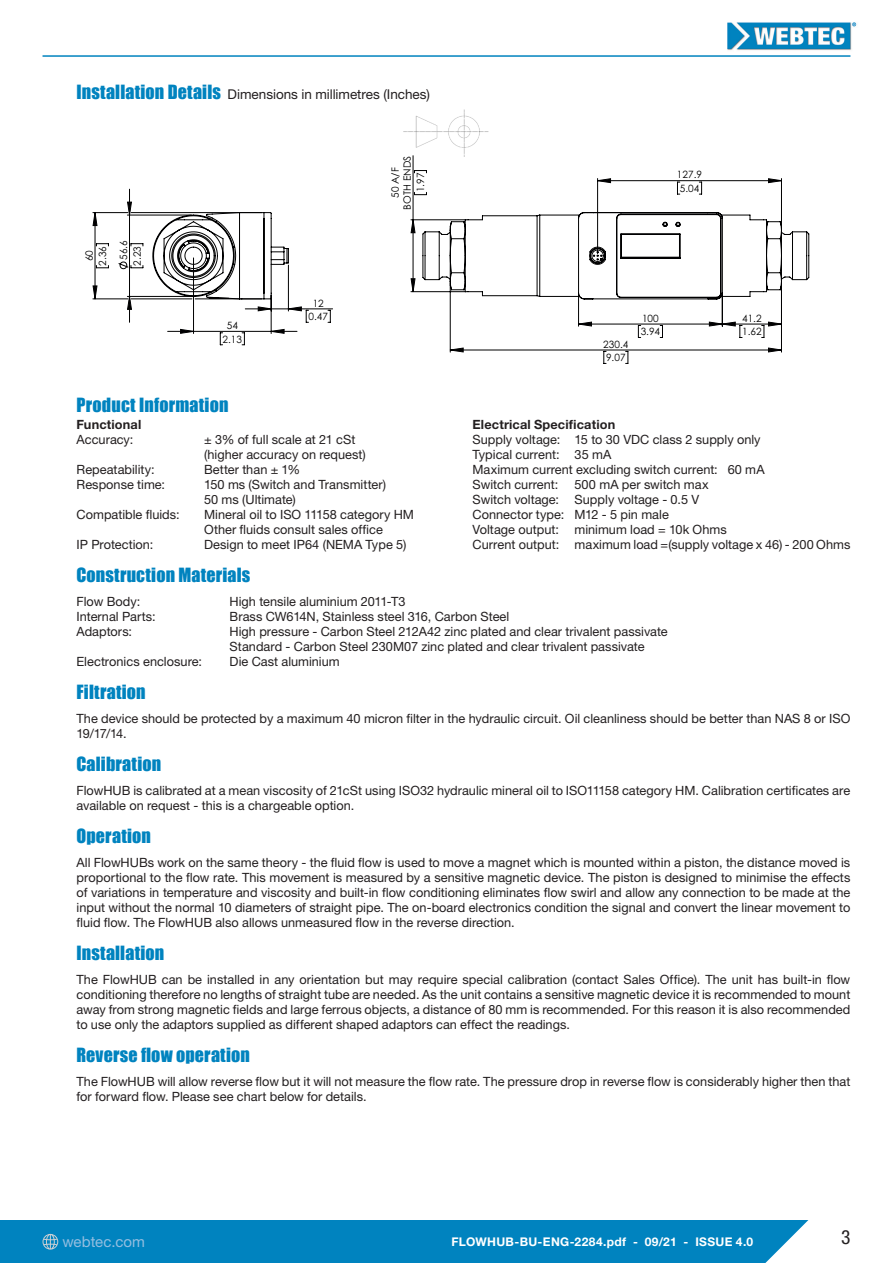
<style>
.page{position:relative;width:893px;height:1263px;background:#fff}
.page>*{position:absolute;margin:0;border:0;box-sizing:border-box;transform-origin:0 0}
.t1{font:condensed 19.5px "Helvetica Neue LT Std";color:#231f20}
.Specifications_headi{font:18px "Impact";letter-spacing:.01em;color:#0083bf}
.t2{font:15px "Helvetica Neue LT Std";letter-spacing:.005em;color:#94bee0}
.Specifications_headi-2{font:13.5px "Helvetica Neue LT Std";color:#231f20}
.Specifications_text{font:12.75px/15px "Helvetica Neue LT Std";color:#231f20}
.Specifications_text-2{font:700 12.75px "Helvetica Neue LT Std";letter-spacing:.01em;color:#231f20}
.t3{font:700 12px "Helvetica Neue LT Std";letter-spacing:.025em;color:#fff}
.t4{font:10.05px/13.5px "Century Gothic";color:#000001;text-align:center}
.s1{font-family:"Impact";font-size:18px;color:#0083bf}
</style>
<div class="page">
<img style="left:727px;top:22px;width:130px;height:28px">
<hr style="left:43px;top:55px;width:807px;height:2px;background:#0083bf">
<div style="left:0;top:1220px;width:893px;height:43px;background:#0083bf"></div>
<svg style="left:765px;top:1220px;width:128px;height:43px"></svg>
<svg style="left:43px;top:1234px;width:15px;height:15px"></svg>
<img style="left:403px;top:109px;width:86px;height:48px">
<svg style="left:328px;top:310px;width:3px;height:13px"></svg>
<hr style="left:288px;top:309px;width:45px;height:1px;background:#000001">
<hr style="left:781px;top:179px;width:1px;height:49px;background:#000001">
<svg style="left:603px;top:352px;width:3px;height:12px"></svg>
<svg style="left:626px;top:352px;width:3px;height:12px"></svg>
<hr style="left:781px;top:283px;width:1px;height:69px;background:#000001">
<hr style="left:131px;top:212px;width:131px;height:1px;background:#000001">
<hr style="left:93px;top:212px;width:35px;height:1px;background:#000001">
<hr style="left:195px;top:299px;width:67px;height:1px;background:#000001">
<hr style="left:131px;top:299px;width:61px;height:1px;background:#000001">
<hr style="left:93px;top:299px;width:35px;height:1px;background:#000001">
<hr style="left:127px;top:215px;width:64px;height:1px;background:#000001">
<hr style="left:127px;top:296px;width:64px;height:1px;background:#000001">
<svg style="left:414px;top:192px;width:13px;height:3px"></svg>
<svg style="left:414px;top:170px;width:13px;height:3px"></svg>
<hr style="left:413px;top:156px;width:1px;height:64px;background:#000001">
<hr style="left:193px;top:258px;width:1px;height:75px;background:#000001">
<hr style="left:271px;top:295px;width:1px;height:38px;background:#000001">
<svg style="left:245px;top:299px;width:63px;height:24px"></svg>
<svg style="left:450px;top:179px;width:331px;height:173px"></svg>
<svg style="left:579px;top:322px;width:202px;height:16px"></svg>
<svg style="left:93px;top:213px;width:16px;height:86px"></svg>
<svg style="left:118px;top:189px;width:26px;height:133px"></svg>
<svg style="left:168px;top:329px;width:129px;height:16px"></svg>
<svg style="left:152px;top:212px;width:657px;height:87px"></svg>
<p class="Specifications_headi-2" style="left:77px;top:86px;width:355px"><span class="s1">Installation Details</span> Dimensions in millimetres (Inches)</p>
<p class="t4" style="left:82px;top:265px;width:21px;rotate:-90deg">60<br>2.36</p>
<p class="t4" style="left:117px;top:265px;width:27px;rotate:-90deg">56.6<br>2.23</p>
<p class="t4" style="left:223px;top:319px;width:21px">54<br>2.13</p>
<p class="t4" style="left:308px;top:296px;width:21px">12<br>0.47</p>
<p class="t4" style="left:389px;top:209px;width:55px;line-height:12px;rotate:-90deg">50 A/F<br>BOTH ENDS</p>
<p class="t4" style="left:414px;top:192px;width:21px;rotate:-90deg">1.97</p>
<p class="Specifications_headi" style="left:77px;top:391px;width:153px">Product Information</p>
<p class="Specifications_text-2" style="left:77px;top:416px;width:66px">Functional</p>
<p class="Specifications_text" style="left:77px;top:432px;width:58px">Accuracy:</p>
<p class="Specifications_text" style="left:204px;top:432px;width:153px">± 3% of full scale at 21 cSt</p>
<p class="Specifications_text" style="left:204px;top:447px;width:163px">(higher accuracy on request)</p>
<p class="Specifications_text" style="left:77px;top:462px;width:80px">Repeatability:</p>
<p class="Specifications_text" style="left:204px;top:462px;width:98px">Better than ± 1%</p>
<p class="Specifications_text" style="left:77px;top:477px;width:90px">Response time:</p>
<p class="Specifications_text" style="left:204px;top:477px;width:183px">150 ms (Switch and Transmitter)</p>
<p class="Specifications_text" style="left:204px;top:492px;width:93px">50 ms (Ultimate)</p>
<p class="Specifications_text" style="left:77px;top:507px;width:104px">Compatible fluids:</p>
<p class="Specifications_text" style="left:204px;top:507px;width:211px">Mineral oil to ISO 11158 category HM</p>
<p class="Specifications_text" style="left:204px;top:522px;width:180px">Other fluids consult sales office</p>
<p class="Specifications_text" style="left:77px;top:537px;width:78px">IP Protection:</p>
<p class="Specifications_text" style="left:204px;top:537px;width:204px">Design to meet IP64 (NEMA Type 5)</p>
<p class="t4" style="left:677px;top:168px;width:27px;text-align:left">127.9<br>5.04</p>
<p class="t4" style="left:603px;top:337px;width:27px;text-align:left">230.4<br>9.07</p>
<p class="t4" style="left:641px;top:311px;width:21px;text-align:left">100<br>3.94</p>
<p class="t4" style="left:742px;top:311px;width:21px;text-align:left">41.2<br>1.62</p>
<p class="Specifications_text-2" style="left:472px;top:416px;width:144px">Electrical Specification</p>
<p class="Specifications_text" style="left:472px;top:432px;width:290px">Supply voltage: 15 to 30 VDC class 2 supply only</p>
<p class="Specifications_text" style="left:472px;top:447px;width:140px">Typical current: 35 mA</p>
<p class="Specifications_text" style="left:472px;top:462px;width:294px">Maximum current excluding switch current: 60 mA</p>
<p class="Specifications_text" style="left:472px;top:477px;width:87px">Switch current:</p>
<p class="Specifications_text" style="left:575px;top:477px;width:135px">500 mA per switch max</p>
<p class="Specifications_text" style="left:472px;top:492px;width:228px">Switch voltage: Supply voltage - 0.5 V</p>
<p class="Specifications_text" style="left:472px;top:507px;width:198px">Connector type: M12 - 5 pin male</p>
<p class="Specifications_text" style="left:472px;top:522px;width:256px">Voltage output: minimum load = 10k Ohms</p>
<p class="Specifications_text" style="left:472px;top:537px;width:379px">Current output: maximum load =(supply voltage x 46) - 200 Ohms</p>
<p class="Specifications_headi" style="left:77px;top:561px;width:175px">Construction Materials</p>
<p class="Specifications_text" style="left:77px;top:594px;width:65px">Flow Body:</p>
<p class="Specifications_text" style="left:230px;top:594px;width:177px">High tensile aluminium 2011-T3</p>
<p class="Specifications_text" style="left:77px;top:609px;width:81px">Internal Parts:</p>
<p class="Specifications_text" style="left:230px;top:609px;width:281px">Brass CW614N, Stainless steel 316, Carbon Steel</p>
<p class="Specifications_text" style="left:77px;top:624px;width:57px">Adaptors:</p>
<p class="Specifications_text" style="left:230px;top:624px;width:440px">High pressure - Carbon Steel 212A42 zinc plated and clear trivalent passivate</p>
<p class="Specifications_text" style="left:230px;top:639px;width:416px">Standard - Carbon Steel 230M07 zinc plated and clear trivalent passivate</p>
<p class="Specifications_text" style="left:77px;top:654px;width:127px">Electronics enclosure:</p>
<p class="Specifications_text" style="left:230px;top:654px;width:112px">Die Cast aluminium</p>
<p class="Specifications_headi" style="left:77px;top:678px;width:71px">Filtration</p>
<p class="Specifications_text" style="left:77px;top:711px;width:775px">The device should be protected by a maximum 40 micron filter in the hydraulic circuit. Oil cleanliness should be better than NAS 8 or ISO<br>19/17/14.</p>
<p class="Specifications_headi" style="left:77px;top:750px;width:86px">Calibration</p>
<p class="Specifications_text" style="left:77px;top:783px;width:775px">FlowHUB is calibrated at a mean viscosity of 21cSt using ISO32 hydraulic mineral oil to ISO11158 category HM. Calibration certificates are available on request - this is a chargeable option.</p>
<p class="Specifications_headi" style="left:77px;top:822px;width:76px">Operation</p>
<p class="Specifications_text" style="left:77px;top:855px;width:775px;text-align:justify">All FlowHUBs work on the same theory - the fluid flow is used to move a magnet which is mounted within a piston, the distance moved is proportional to the flow rate. This movement is measured by a sensitive magnetic device. The piston is designed to minimise the effects of variations in temperature and viscosity and built-in flow conditioning eliminates flow swirl and allow any connection to be made at the input without the normal 10 diameters of straight pipe. The on-board electronics condition the signal and convert the linear movement to fluid flow. The FlowHUB also allows unmeasured flow in the reverse direction.</p>
<p class="Specifications_headi" style="left:77px;top:939px;width:89px">Installation</p>
<p class="Specifications_text" style="left:77px;top:972px;width:775px;text-align:justify">The FlowHUB can be installed in any orientation but may require special calibration (contact Sales Office). The unit has built-in flow conditioning therefore no lengths of straight tube are needed. As the unit contains a sensitive magnetic device it is recommended to mount away from strong magnetic fields and large ferrous objects, a distance of 80 mm is recommended. For this reason it is also recommended to use only the adaptors supplied as different shaped adaptors can effect the readings.</p>
<p class="Specifications_headi" style="left:77px;top:1041px;width:175px">Reverse flow operation</p>
<p class="Specifications_text" style="left:77px;top:1074px;width:775px">The FlowHUB will allow reverse flow but it will not measure the flow rate. The pressure drop in reverse flow is considerably higher then that for forward flow. Please see chart below for details.</p>
<p class="t2" style="left:62px;top:1232px;width:84px">webtec.com</p>
<p class="t3" style="left:452px;top:1234px;width:303px">FLOWHUB-BU-ENG-2284.pdf - 09/21 - ISSUE 4.0</p>
<h1 class="t1" style="left:841px;top:1225px;width:11px">3</h1>
</div>
